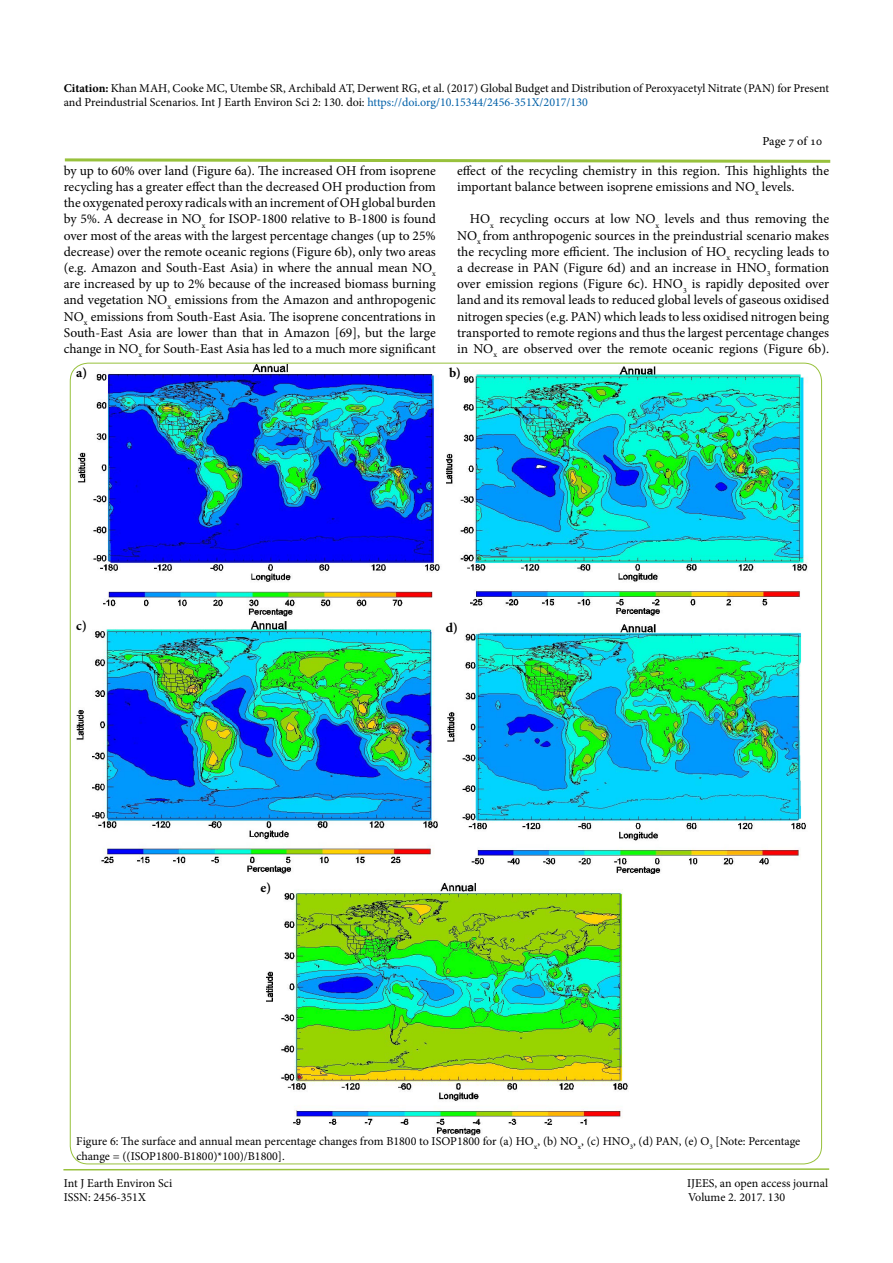
<style>
.page{position:relative;width:893px;height:1263px;background:#fff}
.page>*{position:absolute;margin:0;border:0;box-sizing:border-box;transform-origin:0 0}
.t1{font:13.5px/16.2px "Minion Pro";color:#000;text-align:justify}
.t2{font:700 13.5px "Minion Pro";color:#000}
.t3{font:12px/14.4px "Minion Pro";color:#000}
.t4{font:12px "Adobe Hebrew";letter-spacing:-.005em;color:#000}
.s1{font-weight:700}
.s2{color:#0060a8}
</style>
<div class="page">
<svg style="left:63px;top:1168px;width:767px;height:3px"></svg>
<svg style="left:64px;top:158px;width:767px;height:5px"></svg>
<img style="left:76px;top:363px;width:364px;height:511px">
<img style="left:446px;top:364px;width:369px;height:509px">
<img style="left:266px;top:882px;width:362px;height:254px">
<p class="t3" style="left:64px;top:81px;width:767px"><span class="s1">Citation:</span> Khan MAH, Cooke MC, Utembe SR, Archibald AT, Derwent RG, et al. (2017) Global Budget and Distribution of Peroxyacetyl Nitrate (PAN) for Present and Preindustrial Scenarios. Int J Earth Environ Sci 2: 130. doi: <span class="s2">https://doi.org/10.15344/2456-351X/2017/130</span></p>
<p class="t1" style="left:64px;top:162px;width:374px">by up to 60% over land (Figure 6a). The increased OH from isoprene recycling has a greater effect than the decreased OH production from the oxygenated peroxy radicals with an increment of OH global burden by 5%. A decrease in NO<sub>x</sub> for ISOP-1800 relative to B-1800 is found over most of the areas with the largest percentage changes (up to 25% decrease) over the remote oceanic regions (Figure 6b), only two areas (e.g. Amazon and South-East Asia) in where the annual mean NO<sub>x </sub>are increased by up to 2% because of the increased biomass burning and vegetation NO<sub>x</sub> emissions from the Amazon and anthropogenic NO<sub>x</sub> emissions from South-East Asia. The isoprene concentrations in South-East Asia are lower than that in Amazon [69], but the large change in NO<sub>x</sub> for South-East Asia has led to a much more significant</p>
<p class="t4" style="left:763px;top:134px;width:61px">Page 7 of 10</p>
<p class="t1" style="left:457px;top:162px;width:374px">effect of the recycling chemistry in this region. This highlights the important balance between isoprene emissions and NO<sub>x</sub> levels.</p>
<p class="t1" style="left:457px;top:211px;width:374px;text-indent:13px">HO<sub>x</sub> recycling occurs at low NO<sub>x</sub> levels and thus removing the NO<sub>x</sub> from anthropogenic sources in the preindustrial scenario makes the recycling more efficient. The inclusion of HO<sub>x</sub> recycling leads to a decrease in PAN (Figure 6d) and an increase in HNO<sub>3</sub> formation over emission regions (Figure 6c). HNO<sub>3</sub> is rapidly deposited over land and its removal leads to reduced global levels of gaseous oxidised nitrogen species (e.g. PAN) which leads to less oxidised nitrogen being transported to remote regions and thus the largest percentage changes in NO<sub>x</sub> are observed over the remote oceanic regions (Figure 6b).</p>
<p class="t2" style="left:76px;top:363px;width:13px">a)</p>
<p class="t2" style="left:449px;top:363px;width:13px">b)</p>
<p class="t2" style="left:76px;top:616px;width:12px">c)</p>
<p class="t2" style="left:446px;top:618px;width:14px">d)</p>
<p class="t2" style="left:260px;top:878px;width:12px">e)</p>
<p class="t3" style="left:76px;top:1134px;width:725px">Figure 6: The surface and annual mean percentage changes from B1800 to ISOP1800 for (a) HO<sub>x</sub>, (b) NO<sub>x</sub>, (c) HNO<sub>3</sub>, (d) PAN, (e) O<sub>3</sub> [Note: Percentage change = ((ISOP1800-B1800)*100)/B1800].</p>
<p class="t3" style="left:64px;top:1176px;width:110px">Int J Earth Environ Sci</p>
<p class="t3" style="left:687px;top:1176px;width:142px">IJEES, an open access journal</p>
<p class="t3" style="left:64px;top:1190px;width:84px">ISSN: 2456-351X</p>
<p class="t3" style="left:688px;top:1190px;width:99px">Volume 2. 2017. 130</p>
</div>
